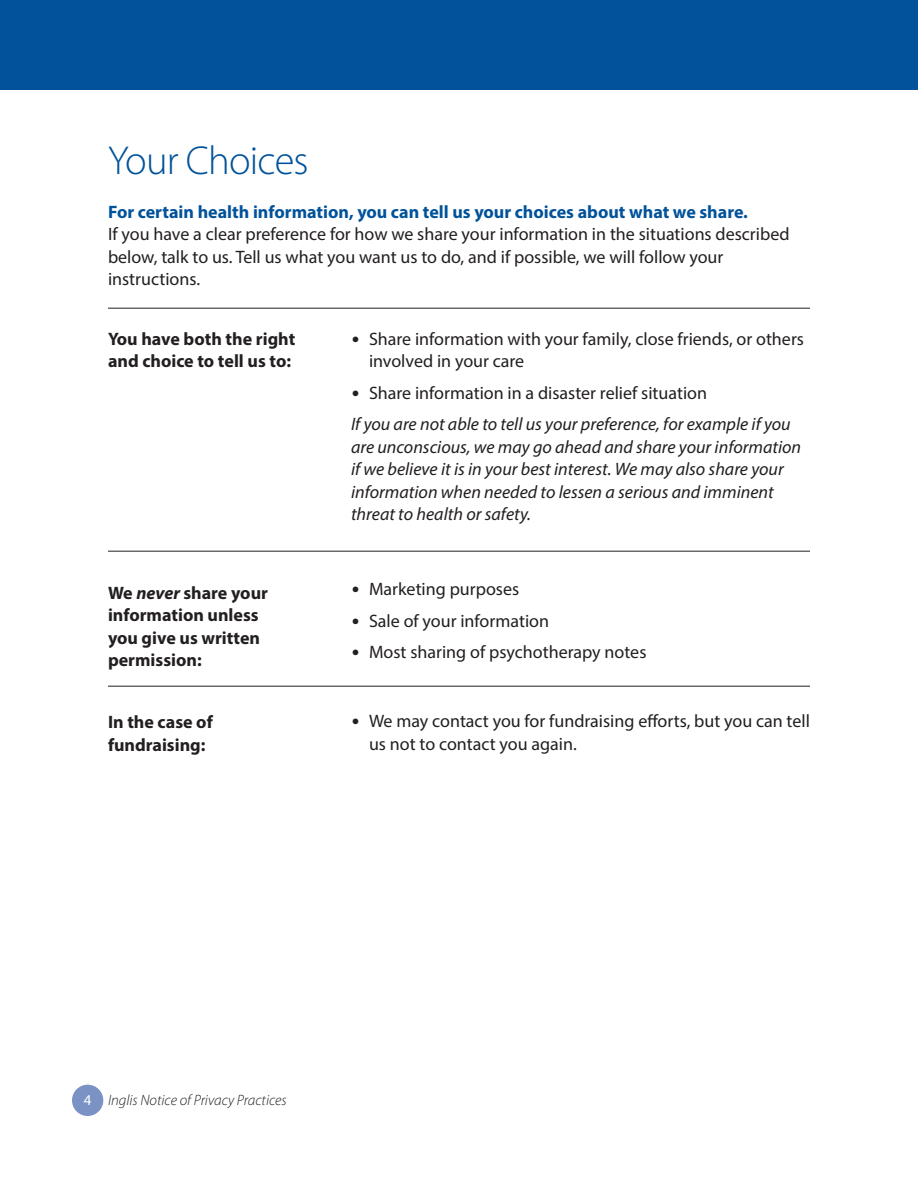
<style>
.page{position:relative;width:918px;height:1188px;background:#fff}
.page>*{position:absolute;margin:0;border:0;box-sizing:border-box;transform-origin:0 0}
.Major_Head{font:300 40.5px "Myriad Pro";letter-spacing:-.02em;color:#01529a}
.Text{font:18px/22.5px "Myriad Pro";color:#231f20}
.Text-2{font:italic 18px/22.5px "Myriad Pro";color:#231f20}
.Text-3{font:700 18px/22.5px "Myriad Pro";color:#231f20}
.t1{font:italic 300 15px "Myriad Pro";color:#231f20}
.t2{font:15px "Myriad";color:#fff}
.s1{font-weight:700;color:#01529a}
.s2{font-family:"Calibri"}
.s3{font-style:italic}
</style>
<div class="page">
<div style="left:72px;top:1085px;width:31px;height:31px;background:#7a92c4;border-radius:50%"></div>
<div style="left:0;top:0;width:918px;height:90px;background:#01529a"></div>
<hr style="left:108px;top:308px;width:702px;height:1px;background:#231f20">
<hr style="left:108px;top:551px;width:702px;height:1px;background:#231f20">
<hr style="left:108px;top:686px;width:702px;height:1px;background:#231f20">
<p class="Major_Head" style="left:108px;top:137px;width:202px">Your Choices</p>
<p class="Text" style="left:108px;top:200px;width:683px"><span class="s1">For certain health information, you can tell us your choices about what we share.<br></span>If you have a clear preference for how we share your information in the situations described below, talk to us. Tell us what you want us to do, and if possible, we will follow your instructions.</p>
<p class="Text-3" style="left:108px;top:327px;width:189px">You have both the right and choice to tell us to:</p>
<p class="Text" style="left:369px;top:327px;width:437px;text-indent:-18px"><span class="s2">•</span> Share information with your family, close friends, or others involved in your care</p>
<p class="Text" style="left:351px;top:381px;width:358px"><span class="s2">•</span> Share information in a disaster relief situation</p>
<p class="Text-2" style="left:351px;top:413px;width:452px">If you are not able to tell us your preference, for example if you are unconscious, we may go ahead and share your information if we believe it is in your best interest. We may also share your information when needed to lessen a serious and imminent threat to health or safety.</p>
<p class="Text-3" style="left:108px;top:581px;width:162px">We <span class="s3">never</span> share your information unless you give us written permission:</p>
<p class="Text-3" style="left:108px;top:710px;width:106px">In the case of fundraising:</p>
<p class="Text" style="left:351px;top:578px;width:170px"><span class="s2">•</span> Marketing purposes</p>
<p class="Text" style="left:351px;top:609px;width:200px"><span class="s2">•</span> Sale of your information</p>
<p class="Text" style="left:351px;top:641px;width:297px"><span class="s2">•</span> Most sharing of psychotherapy notes</p>
<p class="Text" style="left:369px;top:710px;width:442px;text-indent:-18px"><span class="s2">•</span> We may contact you for fundraising efforts, but you can tell us not to contact you again.</p>
<p class="t2" style="left:84px;top:1092px;width:9px">4</p>
<p class="t1" style="left:108px;top:1091px;width:180px">Inglis Notice of Privacy Practices</p>
</div>
